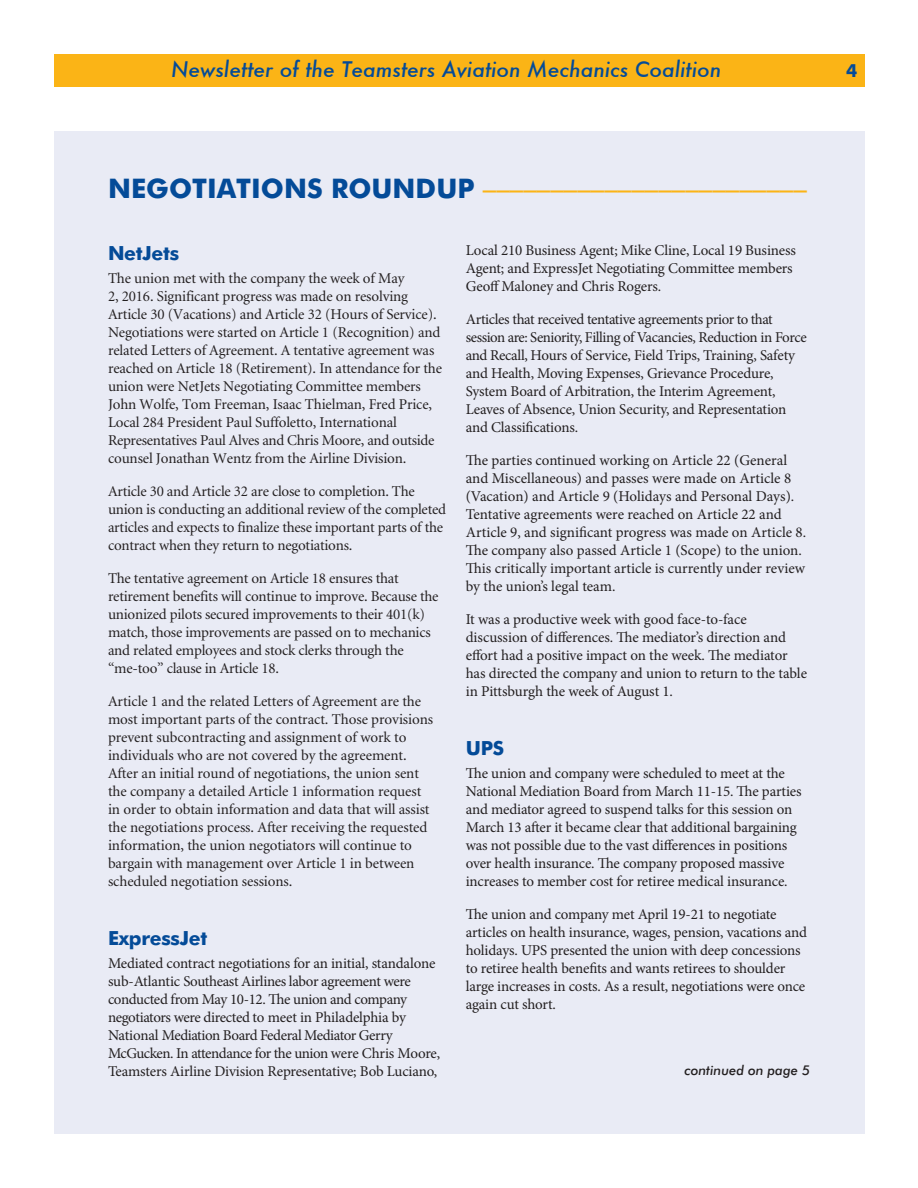
<style>
.page{position:relative;width:918px;height:1188px;background:#fff}
.page>*{position:absolute;margin:0;border:0;box-sizing:border-box;transform-origin:0 0}
.t1{font:27px "Futura";color:#fbb416}
.t2{font:italic 500 21px "Futura";color:#044b98}
.subhead{font:700 19.5px "Futura BT";letter-spacing:-.015em;color:#044b98}
.t3{font:700 18px "Futura BT";color:#044b98}
.t4{font:15px/18px "Minion Pro";letter-spacing:-.01em;color:#231f20}
.text{font:15px/18px "Minion";letter-spacing:-.01em;color:#231f20}
.t5{font:italic 500 13.5px "Futura BT";color:#231f20}
.s1{font-family:"Futura BT";font-weight:700;color:#044b98}
</style>
<div class="page">
<div style="left:54px;top:54px;width:810px;height:33px;background:#fbb416"></div>
<div style="left:54px;top:132px;width:810px;height:1002px;background:#e9ebf5"></div>
<p class="t2" style="left:171px;top:55px;width:552px">Newsletter of the Teamsters Aviation Mechanics Coalition</p>
<p class="t3" style="left:846px;top:60px;width:13px">4</p>
<p class="t1" style="left:108px;top:169px;width:700px"><span class="s1">NEGOTIATIONS ROUNDUP</span> ––––––––––––––––––––––––</p>
<p class="subhead" style="left:108px;top:241px;width:73px">NetJets</p>
<p class="text" style="left:108px;top:269px;width:336px">The union met with the company the week of May<br>2, 2016. Significant progress was made on resolving Article 30 (Vacations) and Article 32 (Hours of Service).<br>Negotiations were started on Article 1 (Recognition) and related Letters of Agreement. A tentative agreement was reached on Article 18 (Retirement). In attendance for the union were NetJets Negotiating Committee members John Wolfe, Tom Freeman, Isaac Thielman, Fred Price, Local 284 President Paul Suffoletto, International Representatives Paul Alves and Chris Moore, and outside counsel Jonathan Wentz from the Airline Division.</p>
<p class="text" style="left:108px;top:482px;width:340px">Article 30 and Article 32 are close to completion. The union is conducting an additional review of the completed articles and expects to finalize these important parts of the contract when they return to negotiations.</p>
<p class="text" style="left:108px;top:569px;width:332px">The tentative agreement on Article 18 ensures that retirement benefits will continue to improve. Because the unionized pilots secured improvements to their 401(k) match, those improvements are passed on to mechanics and related employees and stock clerks through the “me-too” clause in Article 18.</p>
<p class="text" style="left:108px;top:692px;width:327px">Article 1 and the related Letters of Agreement are the most important parts of the contract. Those provisions prevent subcontracting and assignment of work to individuals who are not covered by the agreement.<br>After an initial round of negotiations, the union sent the company a detailed Article 1 information request in order to obtain information and data that will assist the negotiations process. After receiving the requested information, the union negotiators will continue to bargain with management over Article 1 in between scheduled negotiation sessions.</p>
<p class="subhead" style="left:108px;top:926px;width:101px">ExpressJet</p>
<p class="t4" style="left:108px;top:954px;width:334px">Mediated contract negotiations for an initial, standalone sub-Atlantic Southeast Airlines labor agreement were conducted from May 10-12. The union and company negotiators were directed to meet in Philadelphia by National Mediation Board Federal Mediator Gerry McGucken. In attendance for the union were Chris Moore, Teamsters Airline Division Representative; Bob Luciano,</p>
<p class="t4" style="left:466px;top:241px;width:332px">Local 210 Business Agent; Mike Cline, Local 19 Business<br>Agent; and ExpressJet Negotiating Committee members<br>Geoff Maloney and Chris Rogers.</p>
<p class="t4" style="left:466px;top:310px;width:342px">Articles that received tentative agreements prior to that session are: Seniority, Filling of Vacancies, Reduction in Force and Recall, Hours of Service, Field Trips, Training, Safety and Health, Moving Expenses, Grievance Procedure, System Board of Arbitration, the Interim Agreement, Leaves of Absence, Union Security, and Representation and Classifications.</p>
<p class="t4" style="left:466px;top:451px;width:342px">The parties continued working on Article 22 (General and Miscellaneous) and passes were made on Article 8 (Vacation) and Article 9 (Holidays and Personal Days).<br>Tentative agreements were reached on Article 22 and Article 9, and significant progress was made on Article 8.<br>The company also passed Article 1 (Scope) to the union.<br>This critically important article is currently under review by the union’s legal team.</p>
<p class="t4" style="left:466px;top:610px;width:343px">It was a productive week with good face-to-face discussion of differences. The mediator’s direction and effort had a positive impact on the week. The mediator has directed the company and union to return to the table in Pittsburgh the week of August 1.</p>
<p class="subhead" style="left:466px;top:737px;width:40px">UPS</p>
<p class="t4" style="left:466px;top:765px;width:337px">The union and company were scheduled to meet at the National Mediation Board from March 11-15. The parties and mediator agreed to suspend talks for this session on March 13 after it became clear that additional bargaining was not possible due to the vast differences in positions over health insurance. The company proposed massive increases to member cost for retiree medical insurance.</p>
<p class="t4" style="left:466px;top:906px;width:343px">The union and company met April 19-21 to negotiate articles on health insurance, wages, pension, vacations and holidays. UPS presented the union with deep concessions to retiree health benefits and wants retirees to shoulder large increases in costs. As a result, negotiations were once again cut short.</p>
<p class="t5" style="left:684px;top:1062px;width:127px">continued on page 5</p>
</div>
